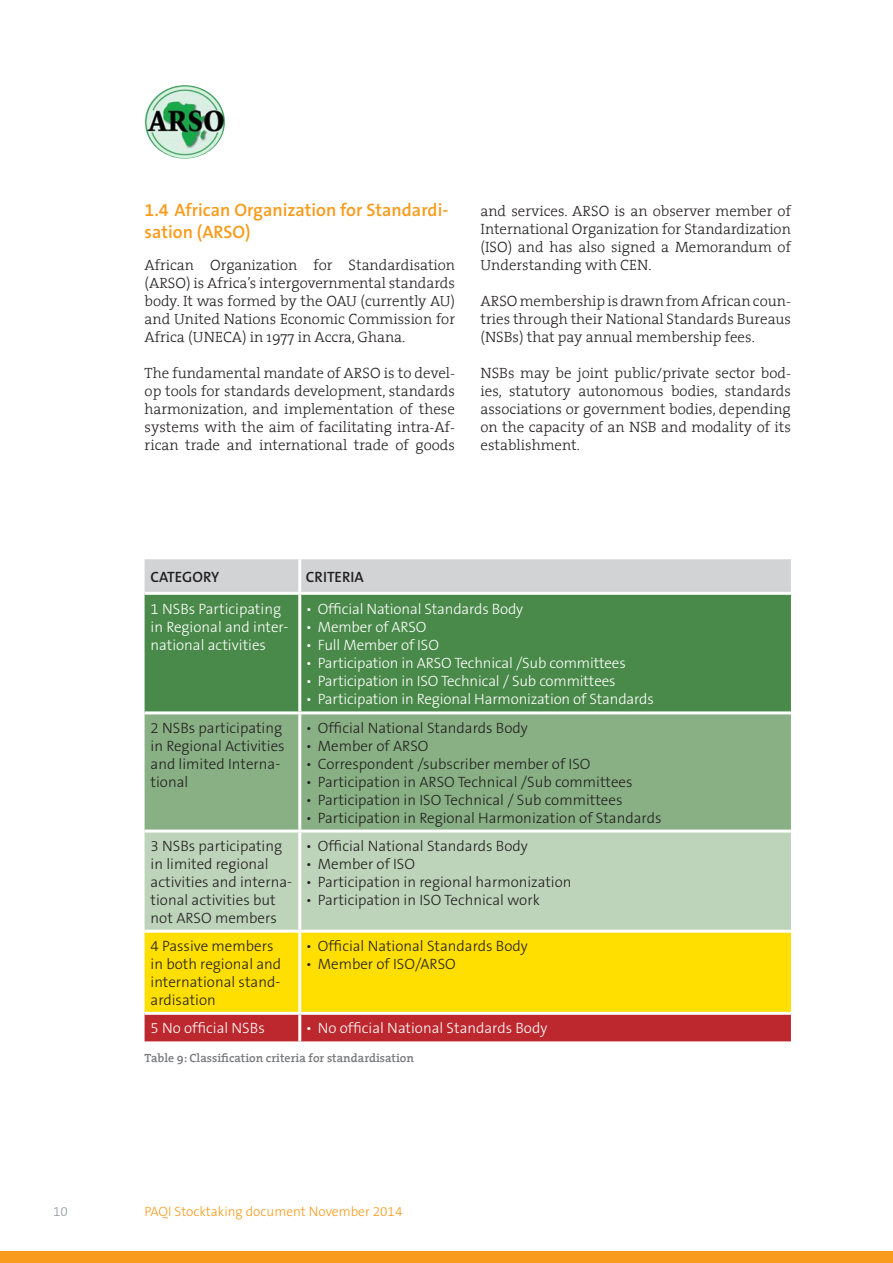
<style>
.page{position:relative;width:893px;height:1263px;background:#fff}
.page>*{position:absolute;margin:0;border:0;box-sizing:border-box;transform-origin:0 0}
.t1{font:600 18px/21.6px "The Sans B6";color:#f99b1c}
.t2{font:300 15px/18px "The Serif";color:#231f20;text-align:justify}
.t3{font:300 15px/18px "The Sans B3";color:#231f20}
.t4{font:300 15px/18px "The Sans B3";letter-spacing:-.01em;color:#fff}
.t5{font:600 15px "The Sans B6";color:#231f20}
.t6{font:300 13.5px "The Sans B3";color:#f99b1c}
.t7{font:300 13.5px "The Sans B3";color:#93989e}
.t8{font:600 12px "The Serif";color:#77787b}
</style>
<div class="page">
<div style="left:0;top:1252px;width:893px;height:11px;background:#f99b1c"></div>
<div style="left:145px;top:559px;width:646px;height:33px;background:#d1d3d4"></div>
<div style="left:145px;top:595px;width:646px;height:116px;background:#498949"></div>
<div style="left:145px;top:714px;width:646px;height:115px;background:#88b084"></div>
<div style="left:145px;top:832px;width:646px;height:98px;background:#bdd3ba"></div>
<div style="left:145px;top:933px;width:646px;height:79px;background:#ffdf00"></div>
<div style="left:145px;top:1015px;width:646px;height:26px;background:#bc282e"></div>
<hr style="left:298px;top:595px;width:3px;height:116px;background:#fff">
<hr style="left:298px;top:714px;width:3px;height:115px;background:#fff">
<hr style="left:298px;top:832px;width:3px;height:98px;background:#fff">
<hr style="left:298px;top:933px;width:3px;height:79px;background:#fff">
<hr style="left:298px;top:1015px;width:3px;height:26px;background:#fff">
<hr style="left:298px;top:559px;width:3px;height:33px;background:#fff">
<img style="left:145px;top:85px;width:80px;height:74px;border-radius:50%">
<p class="t1" style="left:145px;top:200px;width:305px">1.4 African Organization for Standardi&shy;sation (ARSO)</p>
<p class="t2" style="left:145px;top:258px;width:312px">African Organization for Standardisation (ARSO) is Africa’s intergovernmental standards body. It was formed by the OAU (currently AU) and United Nations Economic Commission for Africa (UNECA) in 1977 in Accra, Ghana.</p>
<p class="t2" style="left:145px;top:366px;width:312px">The fundamental mandate of ARSO is to devel&shy;op tools for standards development, standards harmonization, and implementation of these systems with the aim of facilitating intra-Af&shy;rican trade and international trade of goods</p>
<p class="t2" style="left:480px;top:204px;width:312px">and services. ARSO is an observer member of International Organization for Standardization (ISO) and has also signed a Memorandum of Understanding with CEN.</p>
<p class="t2" style="left:480px;top:294px;width:312px">ARSO membership is drawn from African coun&shy;tries through their National Standards Bureaus (NSBs) that pay annual membership fees.</p>
<p class="t2" style="left:480px;top:366px;width:312px">NSBs may be joint public/private sector bod&shy;ies, statutory autonomous bodies, standards associations or government bodies, depending on the capacity of an NSB and modality of its establishment.</p>
<p class="t5" style="left:151px;top:569px;width:70px">CATEGORY</p>
<p class="t5" style="left:306px;top:569px;width:60px">CRITERIA</p>
<p class="t4" style="left:151px;top:601px;width:139px">1 NSBs Participating in Regional and inter&shy;national activities</p>
<p class="t4" style="left:306px;top:601px;width:219px">• Official National Standards Body</p>
<p class="t4" style="left:306px;top:619px;width:122px">• Member of ARSO</p>
<p class="t4" style="left:306px;top:637px;width:135px">• Full Member of ISO</p>
<p class="t4" style="left:306px;top:655px;width:321px">• Participation in ARSO Technical /Sub committees</p>
<p class="t4" style="left:306px;top:673px;width:311px">• Participation in ISO Technical / Sub committees</p>
<p class="t4" style="left:306px;top:691px;width:350px">• Participation in Regional Harmonization of Standards</p>
<p class="t3" style="left:151px;top:719px;width:136px">2 NSBs participating in Regional Activities and limited Interna&shy;tional</p>
<p class="t3" style="left:306px;top:719px;width:223px">• Official National Standards Body</p>
<p class="t3" style="left:306px;top:737px;width:124px">• Member of ARSO</p>
<p class="t3" style="left:306px;top:755px;width:286px">• Correspondent /subscriber member of ISO</p>
<p class="t3" style="left:306px;top:773px;width:328px">• Participation in ARSO Technical /Sub committees</p>
<p class="t3" style="left:306px;top:791px;width:318px">• Participation in ISO Technical / Sub committees</p>
<p class="t3" style="left:306px;top:809px;width:357px">• Participation in Regional Harmonization of Standards</p>
<p class="t3" style="left:151px;top:837px;width:143px">3 NSBs participating in limited regional activities and interna&shy;tional activities but not ARSO members</p>
<p class="t3" style="left:306px;top:837px;width:223px">• Official National Standards Body</p>
<p class="t3" style="left:306px;top:855px;width:111px">• Member of ISO</p>
<p class="t3" style="left:306px;top:873px;width:267px">• Participation in regional harmonization</p>
<p class="t3" style="left:306px;top:891px;width:235px">• Participation in ISO Technical work</p>
<p class="t3" style="left:151px;top:937px;width:132px">4 Passive members in both regional and international stand&shy;ardisation</p>
<p class="t3" style="left:306px;top:937px;width:223px">• Official National Standards Body</p>
<p class="t3" style="left:306px;top:955px;width:152px">• Member of ISO/ARSO</p>
<p class="t4" style="left:151px;top:1019px;width:116px">5 No official NSBs</p>
<p class="t4" style="left:306px;top:1019px;width:243px">• No official National Standards Body</p>
<p class="t8" style="left:145px;top:1054px;width:271px">Table 9: Classification criteria for standardisation</p>
<p class="t7" style="left:53px;top:1204px;width:16px">10</p>
<p class="t6" style="left:145px;top:1204px;width:259px">PAQI Stocktaking document November 2014</p>
</div>
